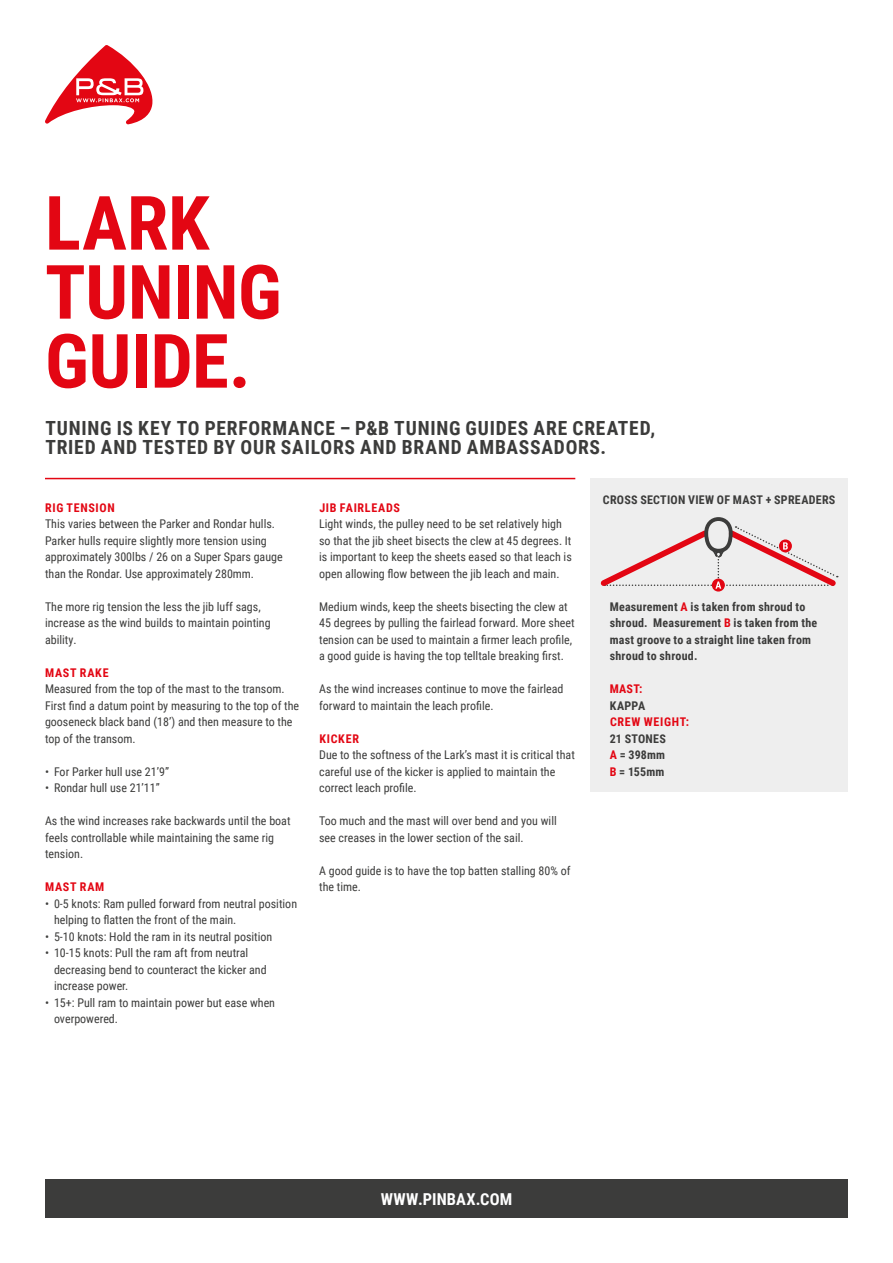
<style>
.page{position:relative;width:893px;height:1263px;background:#fff}
.page>*{position:absolute;margin:0;border:0;box-sizing:border-box;transform-origin:0 0}
.t1{font:700 75px/69px "Roboto Condensed";letter-spacing:-.005em;color:#e30613}
.t2{font:700 19.5px/19.5px "Roboto Condensed";letter-spacing:.04em;color:#3c3c3b}
.t3{font:700 16.5px "Roboto Condensed";letter-spacing:.01em;color:#fff}
.t4{font:12px/16.5px "Roboto Condensed";color:#3c3c3b}
.t5{font:700 12px/16.5px "Roboto Condensed";letter-spacing:.02em;color:#3c3c3b}
.t6{font:700 12px "Roboto Condensed";letter-spacing:.055em;color:#e30613}
.s1{color:#e30613}
</style>
<div class="page">
<svg style="left:45px;top:45px;width:108px;height:79px"></svg>
<div style="left:45px;top:1179px;width:803px;height:39px;background:#3c3c3b"></div>
<hr style="left:45px;top:478px;width:530px;height:1px;background:#e30613">
<div style="left:590px;top:478px;width:258px;height:314px;background:#eee"></div>
<svg style="left:600px;top:517px;width:239px;height:74px"></svg>
<h1 class="t1" style="left:45px;top:186px;width:238px">LARK<br>TUNING<br>GUIDE.</h1>
<h2 class="t2" style="left:45px;top:417px;width:611px">TUNING IS KEY TO PERFORMANCE – P&amp;B TUNING GUIDES ARE CREATED,<br>TRIED AND TESTED BY OUR SAILORS AND BRAND AMBASSADORS.</h2>
<p class="t6" style="left:45px;top:499px;width:71px">RIG TENSION</p>
<p class="t4" style="left:45px;top:515px;width:239px">This varies between the Parker and Rondar hulls.<br>Parker hulls require slightly more tension using approximately 300lbs / 26 on a Super Spars gauge than the Rondar. Use approximately 280mm.</p>
<p class="t4" style="left:45px;top:598px;width:227px">The more rig tension the less the jib luff sags, increase as the wind builds to maintain pointing ability.</p>
<p class="t6" style="left:45px;top:664px;width:65px">MAST RAKE</p>
<p class="t4" style="left:45px;top:680px;width:256px">Measured from the top of the mast to the transom.<br>First find a datum point by measuring to the top of the gooseneck black band (18’) and then measure to the top of the transom.</p>
<p class="t4" style="left:45px;top:763px;width:126px">• For Parker hull use 21’9”</p>
<p class="t4" style="left:45px;top:779px;width:116px">• Rondar hull use 21’11”</p>
<p class="t4" style="left:45px;top:812px;width:247px">As the wind increases rake backwards until the boat feels controllable while maintaining the same rig tension.</p>
<p class="t6" style="left:45px;top:878px;width:61px">MAST RAM</p>
<p class="t4" style="left:54px;top:895px;width:245px;text-indent:-9px">• 0-5 knots: Ram pulled forward from neutral position helping to flatten the front of the main.</p>
<p class="t4" style="left:45px;top:928px;width:229px">• 5-10 knots: Hold the ram in its neutral position</p>
<p class="t4" style="left:54px;top:944px;width:214px;text-indent:-9px">• 10-15 knots: Pull the ram aft from neutral decreasing bend to counteract the kicker and increase power.</p>
<p class="t4" style="left:54px;top:994px;width:223px;text-indent:-9px">• 15+: Pull ram to maintain power but ease when overpowered.</p>
<p class="t6" style="left:319px;top:499px;width:82px">JIB FAIRLEADS</p>
<p class="t4" style="left:319px;top:515px;width:254px">Light winds, the pulley need to be set relatively high so that the jib sheet bisects the clew at 45 degrees. It is important to keep the sheets eased so that leach is open allowing flow between the jib leach and main.</p>
<p class="t4" style="left:319px;top:598px;width:257px">Medium winds, keep the sheets bisecting the clew at 45 degrees by pulling the fairlead forward. More sheet tension can be used to maintain a firmer leach profile, a good guide is having the top telltale breaking first.</p>
<p class="t4" style="left:319px;top:680px;width:246px">As the wind increases continue to move the fairlead forward to maintain the leach profile.</p>
<p class="t6" style="left:319px;top:730px;width:41px">KICKER</p>
<p class="t4" style="left:319px;top:746px;width:257px">Due to the softness of the Lark’s mast it is critical that careful use of the kicker is applied to maintain the correct leach profile.</p>
<p class="t4" style="left:319px;top:812px;width:239px">Too much and the mast will over bend and you will see creases in the lower section of the sail.</p>
<p class="t4" style="left:319px;top:862px;width:253px">A good guide is to have the top batten stalling 80% of the time.</p>
<p class="t5" style="left:603px;top:491px;width:234px">CROSS SECTION VIEW OF MAST + SPREADERS</p>
<p class="t5" style="left:610px;top:598px;width:209px">Measurement <span class="s1">A</span> is taken from shroud to shroud. Measurement <span class="s1">B</span> is taken from the mast groove to a straight line taken from shroud to shroud.</p>
<p class="t6" style="left:610px;top:680px;width:34px">MAST:</p>
<p class="t5" style="left:610px;top:697px;width:37px">KAPPA</p>
<p class="t6" style="left:610px;top:713px;width:81px">CREW WEIGHT:</p>
<p class="t5" style="left:610px;top:730px;width:58px;text-align:justify">21 STONES <span class="s1">A</span> = 398mm <span class="s1">B</span> = 155mm</p>
<h3 class="t3" style="left:381px;top:1187px;width:133px">WWW.PINBAX.COM</h3>
</div>
